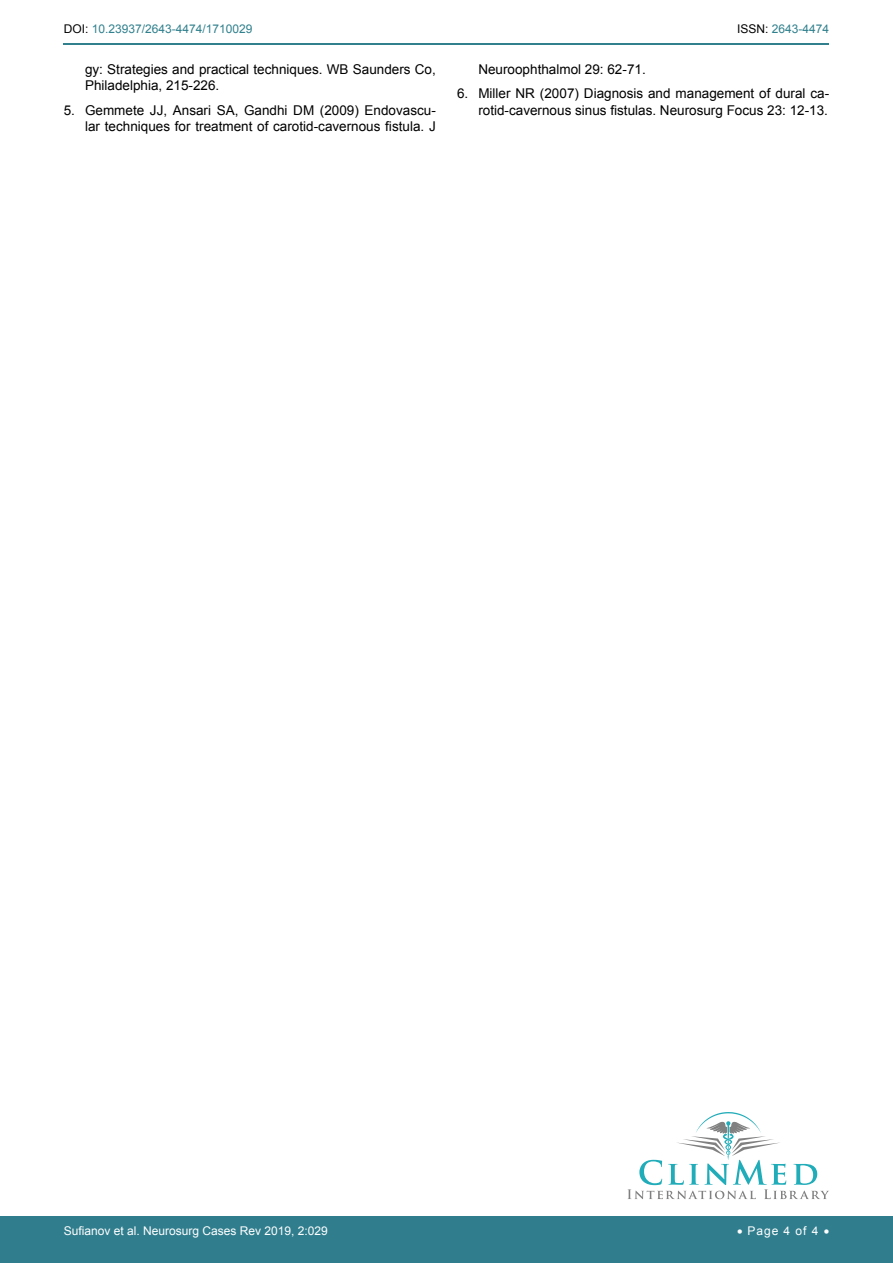
<style>
.page{position:relative;width:893px;height:1263px;background:#fff}
.page>*{position:absolute;margin:0;border:0;box-sizing:border-box;transform-origin:0 0}
.t1{font:13.5px/16.2px "Arial";color:#000;text-align:right}
.t2{font:12px "Arial";color:#fff}
.t3{font:12px "Arial";color:#30808d}
.s1{color:#000}
</style>
<div class="page">
<hr style="left:64px;top:43px;width:765px;height:2px;background:#30808d">
<div style="left:0;top:1217px;width:893px;height:46px;background:#307d8d"></div>
<svg style="left:627px;top:1112px;width:202px;height:87px"></svg>
<p class="t3" style="left:64px;top:21px;width:190px"><span class="s1">DOI:</span> 10.23937/2643-4474/1710029</p>
<p class="t3" style="left:737px;top:21px;width:94px"><span class="s1">ISSN:</span> 2643-4474</p>
<p class="t1" style="left:85px;top:61px;width:352px;text-align:left">gy: Strategies and practical techniques. WB Saunders Co,<br>Philadelphia, 215-226.</p>
<p class="t1" style="left:64px;top:102px;width:374px">5. Gemmete JJ, Ansari SA, Gandhi DM (2009) Endovascu&shy;lar techniques for treatment of carotid-cavernous fistula. J</p>
<p class="t1" style="left:478px;top:61px;width:169px">Neuroophthalmol 29: 62-71.</p>
<p class="t1" style="left:457px;top:86px;width:374px">6. Miller NR (2007) Diagnosis and management of dural ca&shy;rotid-cavernous sinus fistulas. Neurosurg Focus 23: 12-13.</p>
<p class="t2" style="left:64px;top:1223px;width:266px">Sufianov et al. Neurosurg Cases Rev 2019, 2:029</p>
<p class="t2" style="left:737px;top:1223px;width:94px">• Page 4 of 4 •</p>
</div>
